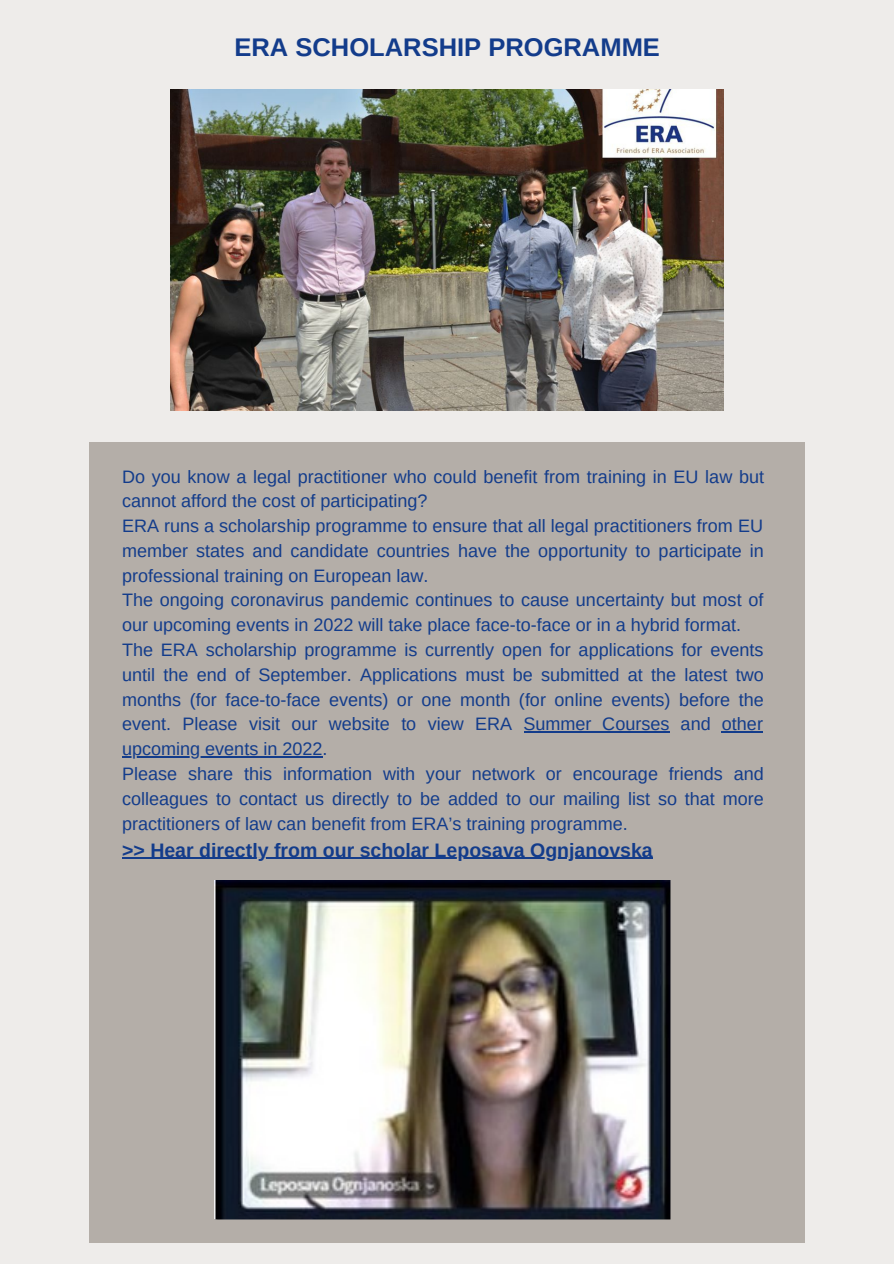
<style>
.page{position:relative;width:894px;height:1264px;background:#fff}
.page>*{position:absolute;margin:0;border:0;box-sizing:border-box;transform-origin:0 0}
.t1{font:700 25.5px "Arimo";color:#133c8b}
.t2{font:700 19.5px "Arimo";color:#133c8b}
.t3{font:18px/24.8px "Arimo";color:#133c8b;text-align:justify}
</style>
<div class="page">
<div style="left:0;top:0;width:893px;height:1263px;background:#eeecea"></div>
<div style="left:89px;top:441px;width:715px;height:801px;background:#b4aea8"></div>
<hr style="left:523px;top:731px;width:146px;height:1px;background:#133c8b">
<hr style="left:721px;top:731px;width:41px;height:1px;background:#133c8b">
<hr style="left:122px;top:756px;width:200px;height:1px;background:#133c8b">
<hr style="left:122px;top:857px;width:530px;height:1px;background:#133c8b">
<img style="left:215px;top:880px;width:456px;height:340px">
<img style="left:171px;top:89px;width:551px;height:321px">
<p class="t1" style="left:234px;top:33px;width:427px">ERA SCHOLARSHIP PROGRAMME</p>
<p class="t3" style="left:122px;top:464px;width:643px">Do you know a legal practitioner who could benefit from training in EU law but cannot afford the cost of participating?</p>
<p class="t3" style="left:122px;top:513px;width:643px">ERA runs a scholarship programme to ensure that all legal practitioners from EU member states and candidate countries have the opportunity to participate in professional training on European law.</p>
<p class="t3" style="left:122px;top:588px;width:642px">The ongoing coronavirus pandemic continues to cause uncertainty but most of our upcoming events in 2022 will take place face-to-face or in a hybrid format.</p>
<p class="t3" style="left:122px;top:637px;width:643px">The ERA scholarship programme is currently open for applications for events until the end of September. Applications must be submitted at the latest two months (for face-to-face events) or one month (for online events) before the event. Please visit our website to view ERA Summer Courses and other upcoming events in 2022.</p>
<p class="t3" style="left:122px;top:761px;width:643px">Please share this information with your network or encourage friends and colleagues to contact us directly to be added to our mailing list so that more practitioners of law can benefit from ERA’s training programme.</p>
<p class="t2" style="left:122px;top:838px;width:532px">&gt;&gt; Hear directly from our scholar Leposava Ognjanovska</p>
</div>
